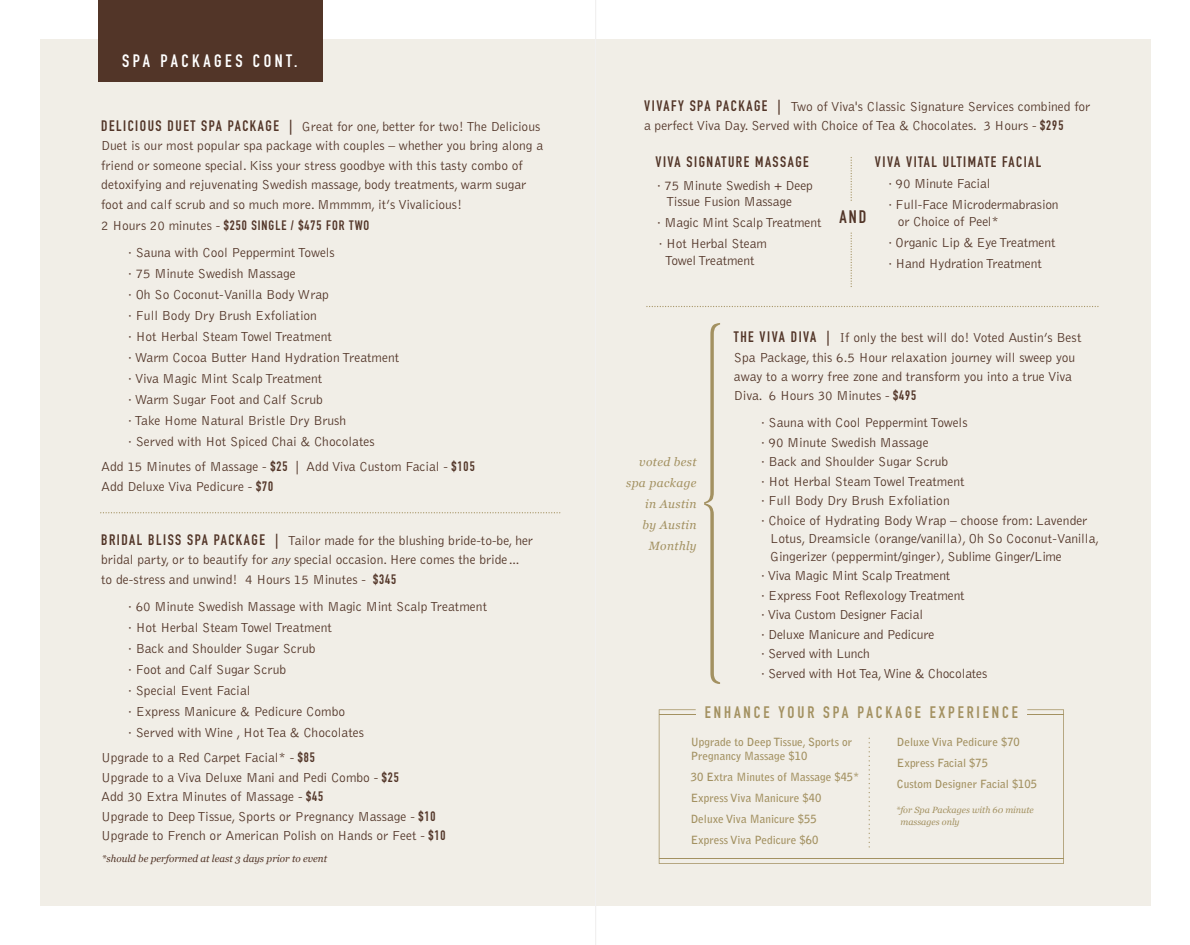
<style>
.page{position:relative;width:1190px;height:945px;background:#fff}
.page>*{position:absolute;margin:0;border:0;box-sizing:border-box;transform-origin:0 0}
.t1{font:17.85px "DIN Engschrift";color:#523528}
.t2{font:17.7px "DIN Engschrift";letter-spacing:.2em;color:#fff}
.t3{font:16.5px "DIN Engschrift";letter-spacing:.175em;color:#a39161}
.t4{font:15px "DIN Engschrift";letter-spacing:.1em;color:#523528}
.t5{font:300 13.5px/19.5px "Bell Gothic";color:#523528}
.t6{font:13.5px "DIN Engschrift";letter-spacing:.075em;color:#523528}
.t7{font:italic 12px/21px "Georgia";letter-spacing:.03em;color:#a39161;text-align:right}
.t8{font:700 11.25px/21px "Bell Gothic";color:#a39161}
.t9{font:italic 9.9px "Georgia";color:#523528}
.t10{font:italic 9px/12px "Georgia";color:#a39161}
.s1{font-family:"DIN Engschrift";font-weight:400;font-size:15px}
.s2{font-family:"Bell Gothic";font-weight:300}
.s3{font-family:"DIN Engschrift";font-weight:400}
.s4{font-style:italic;font-size:12.6px}
</style>
<div class="page">
<hr style="left:595px;top:0;width:1px;height:945px;background:#d3d2d2">
<div style="left:40px;top:40px;width:555px;height:866px;background:#f1eee7"></div>
<svg style="left:101px;top:512px;width:460px;height:1px"></svg>
<div style="left:98px;top:0;width:224px;height:82px;background:#523528"></div>
<div style="left:596px;top:40px;width:554px;height:866px;background:#f1eee7"></div>
<svg style="left:647px;top:306px;width:452px;height:1px"></svg>
<svg style="left:704px;top:323px;width:16px;height:361px"></svg>
<svg style="left:850px;top:159px;width:1px;height:41px"></svg>
<svg style="left:850px;top:232px;width:1px;height:53px"></svg>
<svg style="left:658px;top:709px;width:405px;height:155px"></svg>
<hr style="left:1027px;top:714px;width:36px;height:1px;background:#a39161">
<hr style="left:659px;top:714px;width:36px;height:1px;background:#a39161">
<h2 class="t2" style="left:122px;top:51px;width:177px">SPA PACKAGES CONT.</h2>
<p class="t5" style="left:101px;top:117px;width:443px"><span class="s1">DELICIOUS DUET SPA PACKAGE |</span> Great for one, better for two! The Delicious Duet is our most popular spa package with couples – whether you bring along a friend or someone special. Kiss your stress goodbye with this tasty combo of detoxifying and rejuvenating Swedish massage, body treatments, warm sugar foot and calf scrub and so much more. Mmmmm, it’s Vivalicious!</p>
<p class="t6" style="left:101px;top:217px;width:270px"><span class="s2">2 Hours 20 minutes -</span> $250 SINGLE / $475 FOR TWO</p>
<p class="t5" style="left:128px;top:242px;width:272px;line-height:21px">· Sauna with Cool Peppermint Towels<br>· 75 Minute Swedish Massage<br>· Oh So Coconut-Vanilla Body Wrap<br>· Full Body Dry Brush Exfoliation<br>· Hot Herbal Steam Towel Treatment<br>· Warm Cocoa Butter Hand Hydration Treatment · Viva Magic Mint Scalp Treatment<br>· Warm Sugar Foot and Calf Scrub<br>· Take Home Natural Bristle Dry Brush<br>· Served with Hot Spiced Chai &amp; Chocolates</p>
<p class="t5" style="left:101px;top:457px;width:375px">Add 15 Minutes of Massage - <span class="s3">$25</span> | Add Viva Custom Facial - <span class="s3">$105<br></span>Add Deluxe Viva Pedicure - <span class="s3">$70</span></p>
<p class="t5" style="left:101px;top:531px;width:433px"><span class="s1">BRIDAL BLISS SPA PACKAGE |</span> Tailor made for the blushing bride-to-be, her bridal party, or to beautify for <span class="s4">any</span>special occasion. Here comes the bride… to de-stress and unwind! 4 Hours 15 Minutes - <span class="s3">$345</span></p>
<p class="t5" style="left:128px;top:596px;width:360px;line-height:21px">· 60 Minute Swedish Massage with Magic Mint Scalp Treatment · Hot Herbal Steam Towel Treatment<br>· Back and Shoulder Sugar Scrub<br>· Foot and Calf Sugar Scrub<br>· Special Event Facial<br>· Express Manicure &amp; Pedicure Combo<br>· Served with Wine , Hot Tea &amp; Chocolates</p>
<p class="t5" style="left:101px;top:748px;width:346px">Upgrade to a Red Carpet Facial* - <span class="s3">$85<br></span>Upgrade to a Viva Deluxe Mani and Pedi Combo - <span class="s3">$25<br></span>Add 30 Extra Minutes of Massage - <span class="s3">$45<br></span>Upgrade to Deep Tissue, Sports or Pregnancy Massage - <span class="s3">$10<br></span>Upgrade to French or American Polish on Hands or Feet - <span class="s3">$10</span></p>
<p class="t9" style="left:102px;top:851px;width:227px">*should be performed at least 3 days prior to event</p>
<p class="t5" style="left:644px;top:97px;width:448px"><span class="s1">VIVAFY SPA PACKAGE |</span> Two of Viva's Classic Signature Services combined for a perfect Viva Day. Served with Choice of Tea &amp; Chocolates. 3 Hours - <span class="s3">$295</span></p>
<p class="t4" style="left:655px;top:153px;width:155px">VIVA SIGNATURE MASSAGE</p>
<p class="t5" style="left:666px;top:178px;width:148px;line-height:16.5px;text-indent:-9px">· 75 Minute Swedish + Deep<br>Tissue Fusion Massage</p>
<p class="t5" style="left:657px;top:213px;width:166px;line-height:21px">· Magic Mint Scalp Treatment · Hot Herbal Steam</p>
<p class="t5" style="left:664px;top:251px;width:91px">Towel Treatment</p>
<p class="t4" style="left:875px;top:153px;width:168px">VIVA VITAL ULTIMATE FACIAL</p>
<p class="t5" style="left:888px;top:174px;width:172px;line-height:21px">· 90 Minute Facial<br>· Full-Face Microdermabrasion</p>
<p class="t5" style="left:888px;top:211px;width:169px;line-height:21px;text-indent:9px">or Choice of Peel*<br>· Organic Lip &amp; Eye Treatment · Hand Hydration Treatment</p>
<h1 class="t1" style="left:839px;top:206px;width:28px">AND</h1>
<p class="t7" style="left:626px;top:451px;width:72px">voted best spa package in Austin<br>by Austin<br>Monthly</p>
<p class="t5" style="left:734px;top:328px;width:349px"><span class="s1">THE VIVA DIVA |</span> If only the best will do! Voted Austin’s Best Spa Package, this 6.5 Hour relaxation journey will sweep you away to a worry free zone and transform you into a true Viva Diva. 6 Hours 30 Minutes - <span class="s3">$495</span></p>
<p class="t5" style="left:761px;top:414px;width:328px">· Sauna with Cool Peppermint Towels<br>· 90 Minute Swedish Massage<br>· Back and Shoulder Sugar Scrub<br>· Hot Herbal Steam Towel Treatment<br>· Full Body Dry Brush Exfoliation<br>· Choice of Hydrating Body Wrap – choose from: Lavender</p>
<p class="t5" style="left:770px;top:530px;width:330px;line-height:18px">Lotus, Dreamsicle (orange/vanilla), Oh So Coconut-Vanilla,<br>Gingerizer (peppermint/ginger), Sublime Ginger/Lime</p>
<p class="t5" style="left:761px;top:567px;width:228px">· Viva Magic Mint Scalp Treatment<br>· Express Foot Reflexology Treatment<br>· Viva Custom Designer Facial<br>· Deluxe Manicure and Pedicure<br>· Served with Lunch<br>· Served with Hot Tea, Wine &amp; Chocolates</p>
<p class="t3" style="left:705px;top:702px;width:314px">ENHANCE YOUR SPA PACKAGE EXPERIENCE</p>
<p class="t8" style="left:690px;top:735px;width:163px;line-height:13.5px">Upgrade to Deep Tissue, Sports or<br>Pregnancy Massage $10</p>
<p class="t8" style="left:690px;top:766px;width:170px">30 Extra Minutes of Massage $45*<br>Express Viva Manicure $40<br>Deluxe Viva Manicure $55<br>Express Viva Pedicure $60</p>
<p class="t8" style="left:896px;top:731px;width:142px">Deluxe Viva Pedicure $70<br>Express Facial $75<br>Custom Designer Facial $105</p>
<p class="t10" style="left:900px;top:804px;width:135px;text-indent:-4px">*for Spa Packages with 60 minute massages only</p>
</div>
